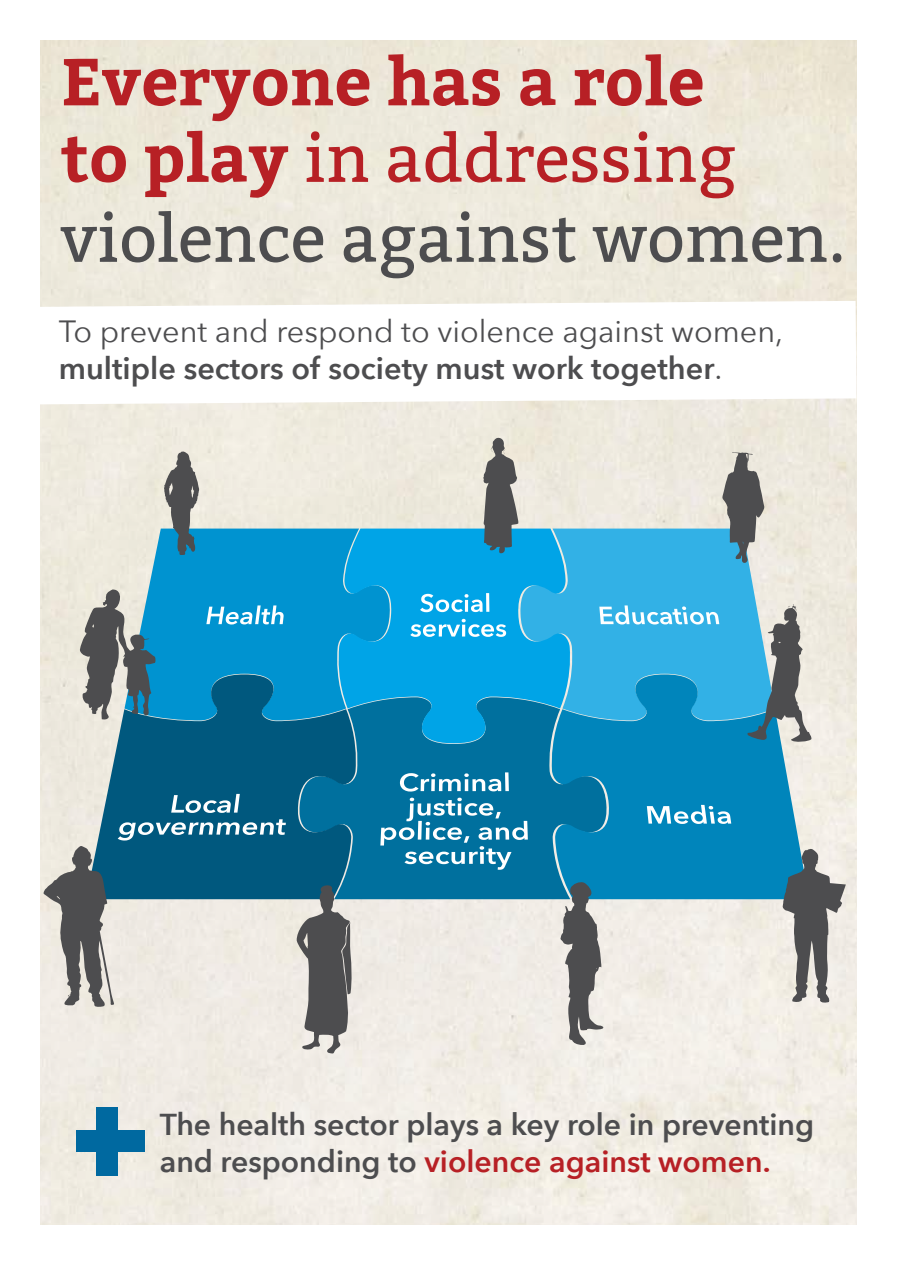
<style>
.page{position:relative;width:897px;height:1265px;background:#fff}
.page>*{position:absolute;margin:0;border:0;box-sizing:border-box;transform-origin:0 0}
.t1{font:700 66px/76.5px "Bitter";color:#b72025}
.t2{font:66px "Bitter";color:#4d4d4f}
.t3{font:30.6px/37.5px "Avenir Next";color:#4d4d4f}
.t4{font:600 30.15px/36.9px "Avenir Next";color:#4d4d4f}
.s1{font-weight:400}
.s2{font-weight:600}
.s3{color:#b72025}
</style>
<div class="page">
<img style="left:40px;top:40px;width:817px;height:1185px">
<div style="left:356px;top:743px;width:195px;height:156px;background:#00709e"></div>
<div style="left:570px;top:528px;width:204px;height:146px;background:#32b1e6"></div>
<svg style="left:551px;top:674px;width:258px;height:225px;fill:#0085bb"></svg>
<svg style="left:124px;top:528px;width:213px;height:146px;fill:#0093d0"></svg>
<svg style="left:86px;top:674px;width:270px;height:225px;fill:#00587e"></svg>
<svg style="left:337px;top:528px;width:233px;height:215px;fill:#00a4e7"></svg>
<svg style="left:206px;top:605px;width:77px;height:19px"></svg>
<svg style="left:171px;top:794px;width:69px;height:19px"></svg>
<svg style="left:400px;top:773px;width:101px;height:18px"></svg>
<svg style="left:505px;top:772px;width:4px;height:19px"></svg>
<svg style="left:380px;top:797px;width:147px;height:72px"></svg>
<svg style="left:599px;top:605px;width:120px;height:19px"></svg>
<svg style="left:420px;top:594px;width:62px;height:18px"></svg>
<hr style="left:486px;top:593px;width:3px;height:19px;background:#fff">
<svg style="left:410px;top:619px;width:96px;height:18px"></svg>
<svg style="left:646px;top:805px;width:85px;height:19px"></svg>
<svg style="left:40px;top:301px;width:816px;height:103px"></svg>
<div style="left:97px;top:1106px;width:21px;height:69px;background:#0069a0"></div>
<div style="left:76px;top:1130px;width:69px;height:22px;background:#0069a0"></div>
<svg style="left:296px;top:882px;width:56px;height:171px"></svg>
<svg style="left:721px;top:452px;width:43px;height:111px"></svg>
<svg style="left:43px;top:819px;width:243px;height:188px"></svg>
<svg style="left:747px;top:604px;width:64px;height:139px"></svg>
<svg style="left:164px;top:451px;width:35px;height:104px"></svg>
<svg style="left:79px;top:589px;width:77px;height:130px"></svg>
<svg style="left:483px;top:437px;width:35px;height:117px"></svg>
<svg style="left:560px;top:881px;width:44px;height:164px"></svg>
<svg style="left:782px;top:848px;width:63px;height:155px"></svg>
<h1 class="t1" style="left:60px;top:44px;width:677px">Everyone has a role to play <span class="s1">in addressing</span></h1>
<h1 class="t2" style="left:60px;top:200px;width:786px">violence against women.</h1>
<p class="t3" style="left:59px;top:312px;width:725px">To prevent and respond to violence against women, <span class="s2">multiple sectors of society must work together</span>.</p>
<p class="t4" style="left:160px;top:1105px;width:656px">The health sector plays a key role in preventing and responding to <span class="s3">violence against women.</span></p>
</div>
